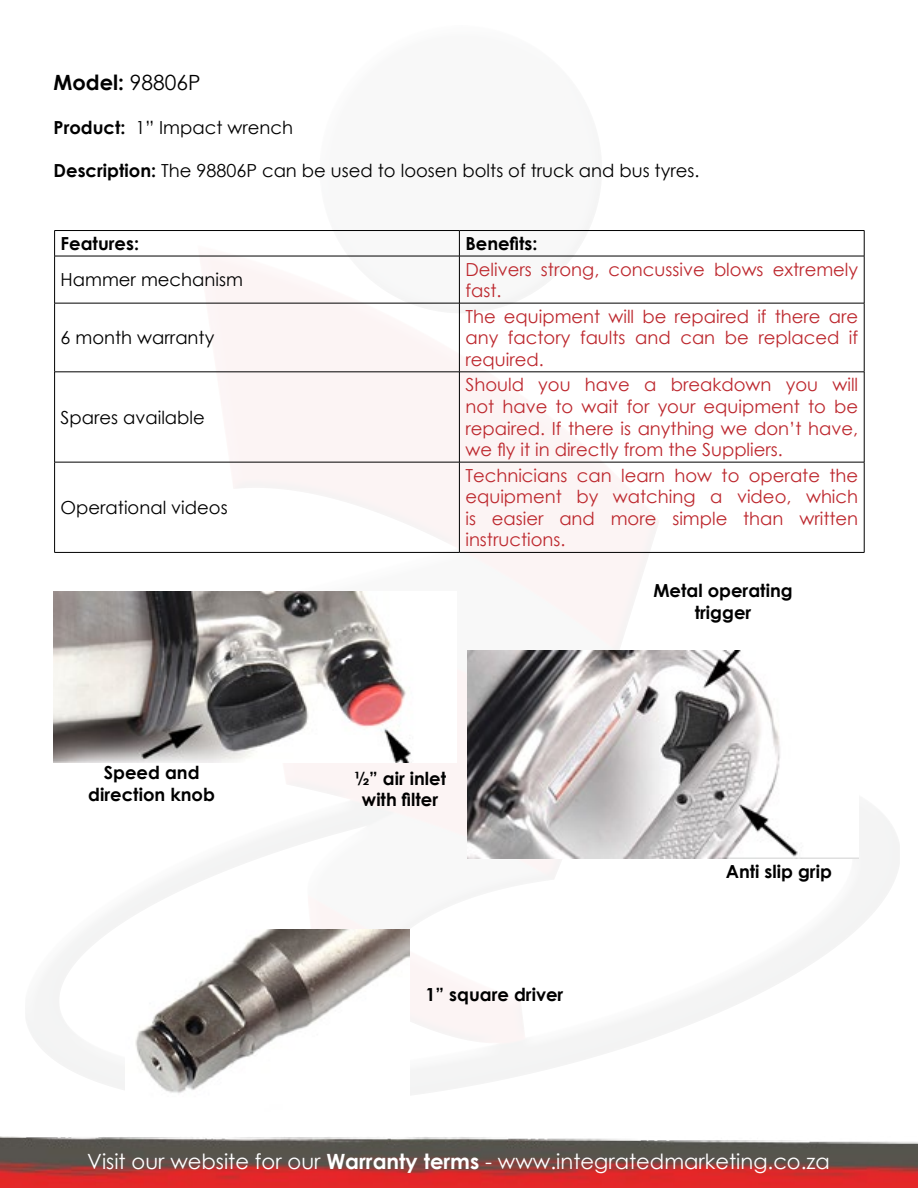
<style>
.page{position:relative;width:918px;height:1188px;background:#fff}
.page>*{position:absolute;margin:0;border:0;box-sizing:border-box;transform-origin:0 0}
.t1{font:21px "Century Gothic";color:#fff}
.t2{font:700 21px "Century Gothic";color:#000}
.t3{font:18px/21.6px "Century Gothic";color:#bd282e;text-align:justify}
.t4{font:18px "Century Gothic";color:#000}
.t5{font:700 18px/21.6px "Century Gothic";color:#000;text-align:center}
.s1{font-weight:400}
.s2{font-weight:700}
</style>
<div class="page">
<img style="left:0;top:1137px;width:918px;height:51px">
<hr style="left:54px;top:230px;width:405px;height:1px;background:#000">
<svg style="left:54px;top:231px;width:1px;height:25px"></svg>
<hr style="left:459px;top:230px;width:405px;height:1px;background:#000">
<svg style="left:459px;top:231px;width:1px;height:25px"></svg>
<svg style="left:864px;top:231px;width:1px;height:25px"></svg>
<hr style="left:54px;top:256px;width:405px;height:1px;background:#000">
<hr style="left:54px;top:256px;width:1px;height:47px;background:#000">
<hr style="left:459px;top:256px;width:405px;height:1px;background:#000">
<hr style="left:459px;top:256px;width:1px;height:47px;background:#000">
<hr style="left:864px;top:256px;width:1px;height:47px;background:#000">
<hr style="left:54px;top:303px;width:405px;height:1px;background:#000">
<hr style="left:54px;top:303px;width:1px;height:69px;background:#000">
<hr style="left:459px;top:303px;width:405px;height:1px;background:#000">
<hr style="left:459px;top:303px;width:1px;height:69px;background:#000">
<hr style="left:864px;top:303px;width:1px;height:69px;background:#000">
<hr style="left:54px;top:372px;width:405px;height:1px;background:#000">
<hr style="left:54px;top:372px;width:1px;height:90px;background:#000">
<hr style="left:459px;top:372px;width:405px;height:1px;background:#000">
<hr style="left:459px;top:372px;width:1px;height:90px;background:#000">
<hr style="left:864px;top:372px;width:1px;height:90px;background:#000">
<hr style="left:54px;top:462px;width:405px;height:1px;background:#000">
<hr style="left:54px;top:462px;width:1px;height:90px;background:#000">
<hr style="left:459px;top:462px;width:405px;height:1px;background:#000">
<hr style="left:459px;top:462px;width:1px;height:90px;background:#000">
<hr style="left:864px;top:462px;width:1px;height:90px;background:#000">
<hr style="left:54px;top:552px;width:405px;height:1px;background:#000">
<hr style="left:459px;top:552px;width:405px;height:1px;background:#000">
<img style="left:54px;top:591px;width:357px;height:171px">
<img style="left:468px;top:651px;width:390px;height:208px">
<img style="left:135px;top:930px;width:274px;height:163px">
<p class="t2" style="left:54px;top:67px;width:148px">Model: <span class="s1">98806P</span></p>
<p class="t4" style="left:54px;top:115px;width:241px"><span class="s2">Product:</span> 1” Impact wrench</p>
<p class="t4" style="left:54px;top:158px;width:647px"><span class="s2">Description:</span> The 98806P can be used to loosen bolts of truck and bus tyres.</p>
<p class="t5" style="left:61px;top:232px;width:80px">Features:</p>
<p class="t5" style="left:465px;top:232px;width:73px">Benefits:</p>
<p class="t4" style="left:61px;top:267px;width:184px">Hammer mechanism</p>
<p class="t3" style="left:465px;top:258px;width:394px">Delivers strong, concussive blows extremely fast.</p>
<p class="t4" style="left:61px;top:325px;width:155px">6 month warranty</p>
<p class="t3" style="left:465px;top:305px;width:394px">The equipment will be repaired if there are any factory faults and can be replaced if required.</p>
<p class="t4" style="left:61px;top:405px;width:146px">Spares available</p>
<p class="t4" style="left:61px;top:495px;width:169px">Operational videos</p>
<p class="t5" style="left:88px;top:761px;width:128px">Speed and direction knob</p>
<p class="t3" style="left:465px;top:374px;width:394px">Should you have a breakdown you will not have to wait for your equipment to be repaired. If there is anything we don’t have, we fly it in directly from the Suppliers.</p>
<p class="t3" style="left:465px;top:464px;width:394px">Technicians can learn how to operate the equipment by watching a video, which is easier and more simple than written instructions.</p>
<p class="t5" style="left:354px;top:767px;width:94px">½” air inlet with filter</p>
<p class="t5" style="left:426px;top:983px;width:139px">1” square driver</p>
<p class="t5" style="left:653px;top:579px;width:141px">Metal operating trigger</p>
<p class="t5" style="left:726px;top:860px;width:108px">Anti slip grip</p>
<p class="t1" style="left:87px;top:1147px;width:744px">Visit our website for our <span class="s2">Warranty terms</span> - www.integratedmarketing.co.za</p>
</div>
